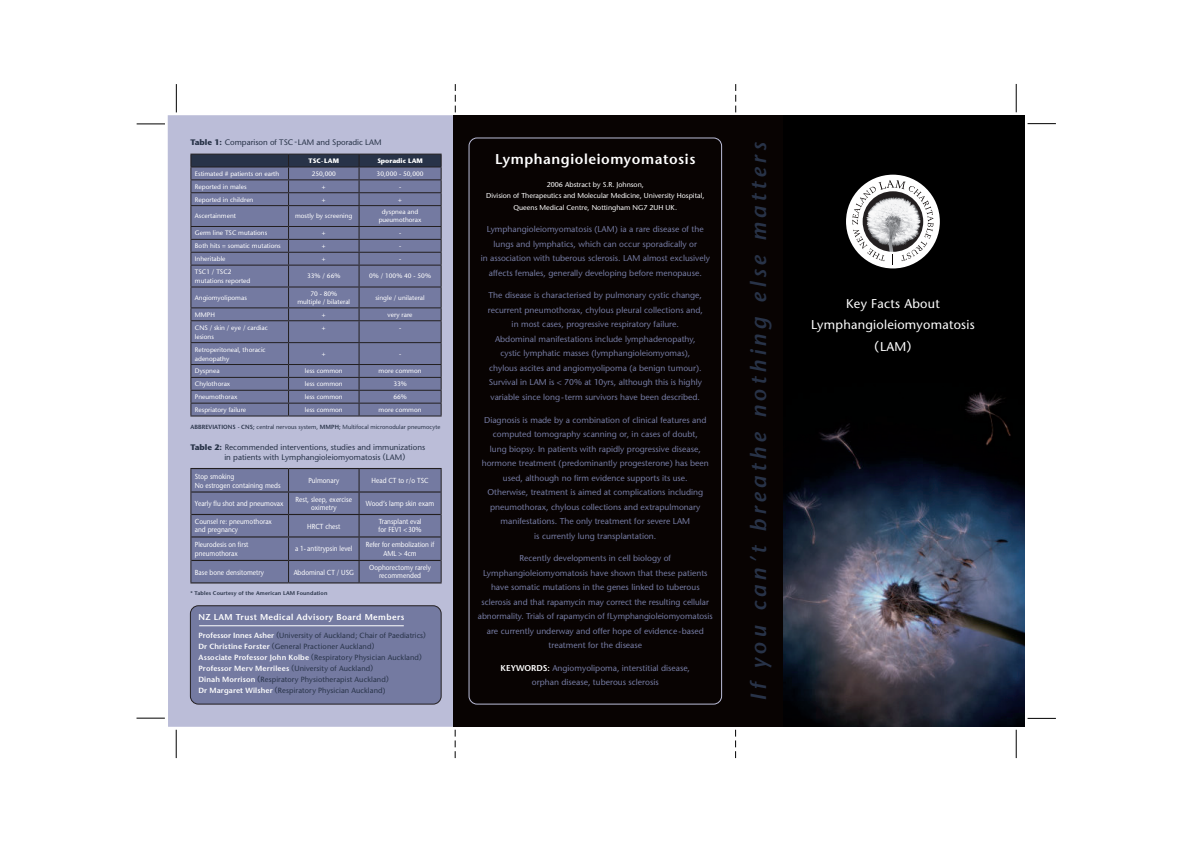
<style>
.page{position:relative;width:1191px;height:842px;background:#fff}
.page>*{position:absolute;margin:0;border:0;box-sizing:border-box;transform-origin:0 0}
.t1{font:italic 600 22px "Stone Sans";letter-spacing:.19em;color:#283348}
.t2{font:600 14.2px "Stone Sans";letter-spacing:.04em;color:#fff}
.t3{font:12.8px/21.8px "Stone Sans";letter-spacing:.02em;color:#fff;text-align:center}
.t4{font:8.5px/14.5px "Stone Sans";color:#747aa1;text-align:center}
.t5{font:600 8.5px "Stone Sans";letter-spacing:.04em;color:#fff}
.t6{font:8px/10.5px "Stone Sans";color:#283348}
.t7{font:7.5px/11px "Stone Sans";letter-spacing:.015em;color:#283348}
.t8{font:7.3px/8px "Stone Sans";color:#fff;scale:.89 1}
.t9{font:7.1px/11.4px "Stone Sans";color:#fff;text-align:center}
.t10{font:6.5px/9px "Stone Sans";color:#fff}
.t11{font:700 6.5px "Stone Sans";color:#fff}
.t12{font:6px "Stone Sans";letter-spacing:.01em;color:#283348}
.t13{font:600 5.5px "Stone Sans";letter-spacing:.02em;color:#283348}
.s1{font-weight:700}
.s2{font-weight:600}
.s3{font-weight:600;color:#fff}
</style>
<div class="page">
<div style="left:168px;top:115px;width:289px;height:612px;background:#bbbdd8"></div>
<img style="left:783px;top:115px;width:241px;height:612px">
<div style="left:454px;top:115px;width:329px;height:612px;background:#080302"></div>
<svg style="left:176px;top:84px;width:1px;height:28px"></svg>
<svg style="left:1015px;top:730px;width:1px;height:28px"></svg>
<svg style="left:1027px;top:718px;width:29px;height:1px"></svg>
<svg style="left:136px;top:718px;width:29px;height:1px"></svg>
<svg style="left:176px;top:730px;width:1px;height:28px"></svg>
<svg style="left:137px;top:124px;width:28px;height:1px"></svg>
<svg style="left:1027px;top:123px;width:29px;height:1px"></svg>
<svg style="left:1015px;top:84px;width:1px;height:28px"></svg>
<svg style="left:455px;top:84px;width:1px;height:28px"></svg>
<svg style="left:455px;top:730px;width:1px;height:28px"></svg>
<svg style="left:735px;top:84px;width:1px;height:28px"></svg>
<svg style="left:735px;top:730px;width:1px;height:28px"></svg>
<div style="left:846px;top:175px;width:93px;height:93px;background:#fff;border-radius:50%"></div>
<svg style="left:852px;top:180px;width:81px;height:85px"></svg>
<img style="left:862px;top:191px;width:61px;height:61px;border-radius:50%">
<div style="left:468px;top:137px;width:254px;height:568px;border:1px solid #bbbdd8;border-radius:8px"></div>
<svg style="left:190px;top:154px;width:251px;height:261px;background:#6a7093"></svg>
<hr style="left:190px;top:415px;width:98px;height:1px;background:#231f20">
<hr style="left:288px;top:415px;width:71px;height:1px;background:#231f20">
<hr style="left:359px;top:415px;width:82px;height:1px;background:#231f20">
<svg style="left:190px;top:468px;width:251px;height:115px;background:#6e7398"></svg>
<div style="left:190px;top:606px;width:251px;height:98px;background:#747aa1;border-radius:8px"></div>
<div style="left:190px;top:605px;width:251px;height:100px;border:1px solid #231f20;border-radius:8px"></div>
<hr style="left:199px;top:625px;width:205px;height:1px;background:#fff">
<p class="t6" style="left:190px;top:136px;width:193px"><span class="s1">Table 1:</span> Comparison of TSC-LAM and Sporadic LAM</p>
<p class="t11" style="left:308px;top:157px;width:32px">TSC-LAM</p>
<p class="t11" style="left:377px;top:157px;width:47px">Sporadic LAM</p>
<p class="t10" style="left:195px;top:169px;width:86px">Estimated # patients on earth</p>
<p class="t10" style="left:312px;top:169px;width:26px">250,000</p>
<p class="t10" style="left:376px;top:169px;width:48px">30,000 - 50,000</p>
<p class="t10" style="left:195px;top:182px;width:53px">Reported in males</p>
<p class="t10" style="left:322px;top:182px;width:5px">+</p>
<p class="t10" style="left:399px;top:182px;width:4px">-</p>
<p class="t10" style="left:195px;top:195px;width:60px">Reported in children</p>
<p class="t10" style="left:322px;top:195px;width:5px">+</p>
<p class="t10" style="left:398px;top:195px;width:5px">+</p>
<p class="t10" style="left:195px;top:212px;width:43px">Ascertainment</p>
<p class="t10" style="left:295px;top:212px;width:59px">mostly by screening</p>
<p class="t10" style="left:379px;top:208px;width:44px;line-height:8px;text-align:center">dyspnea and pueumothorax</p>
<p class="t10" style="left:195px;top:229px;width:74px">Germ line TSC mutations</p>
<p class="t10" style="left:322px;top:229px;width:5px">+</p>
<p class="t10" style="left:399px;top:229px;width:4px">-</p>
<p class="t10" style="left:195px;top:241px;width:87px">Both hits = somatic mutations</p>
<p class="t10" style="left:322px;top:241px;width:5px">+</p>
<p class="t10" style="left:399px;top:241px;width:4px">-</p>
<p class="t10" style="left:195px;top:254px;width:32px">Inheritable</p>
<p class="t10" style="left:322px;top:254px;width:5px">+</p>
<p class="t10" style="left:399px;top:254px;width:4px">-</p>
<p class="t10" style="left:195px;top:267px;width:57px">TSC1 / TSC2 mutations reported</p>
<p class="t10" style="left:307px;top:271px;width:35px">33% / 66%</p>
<p class="t10" style="left:369px;top:271px;width:63px">0% / 100% 40 - 50%</p>
<p class="t10" style="left:195px;top:293px;width:53px">Angiomyolipomas</p>
<p class="t10" style="left:297px;top:290px;width:54px;line-height:8px;text-align:center">70 - 80%<br>multiple / bilateral</p>
<p class="t10" style="left:375px;top:293px;width:51px">single / unilateral</p>
<p class="t10" style="left:195px;top:310px;width:22px">MMPH</p>
<p class="t10" style="left:322px;top:310px;width:5px">+</p>
<p class="t10" style="left:387px;top:310px;width:26px">very rare</p>
<p class="t10" style="left:195px;top:323px;width:74px">CNS / skin / eye / cardiac lesions</p>
<p class="t10" style="left:322px;top:323px;width:5px">+</p>
<p class="t10" style="left:399px;top:323px;width:4px">-</p>
<p class="t10" style="left:195px;top:345px;width:72px">Retroperitoneal, thoracic adenopathy</p>
<p class="t10" style="left:322px;top:349px;width:5px">+</p>
<p class="t10" style="left:399px;top:349px;width:4px">-</p>
<p class="t10" style="left:195px;top:367px;width:26px">Dyspnea</p>
<p class="t10" style="left:305px;top:367px;width:39px">less common</p>
<p class="t10" style="left:378px;top:367px;width:44px">more common</p>
<p class="t10" style="left:195px;top:379px;width:37px">Chylothorax</p>
<p class="t10" style="left:305px;top:379px;width:39px">less common</p>
<p class="t10" style="left:393px;top:379px;width:15px">33%</p>
<p class="t10" style="left:195px;top:392px;width:44px">Pneumothorax</p>
<p class="t10" style="left:305px;top:392px;width:39px">less common</p>
<p class="t10" style="left:393px;top:392px;width:15px">66%</p>
<p class="t10" style="left:195px;top:405px;width:53px">Respriatory failure</p>
<p class="t10" style="left:305px;top:405px;width:39px">less common</p>
<p class="t10" style="left:378px;top:405px;width:44px">more common</p>
<p class="t12" style="left:190px;top:423px;width:251px"><span class="s2">ABBREVIATIONS - CNS;</span> central nervous system, <span class="s2">MMPH;</span> Multifocal micronodular pneumocyte</p>
<p class="t6" style="left:224px;top:442px;width:202px;text-indent:-34px"><span class="s1">Table 2:</span> Recommended interventions, studies and immunizations in patients with Lymphangioleiomyomatosis (LAM)</p>
<p class="t8" style="left:195px;top:471px;width:98px;line-height:9px">Stop smoking<br>No estrogen containing meds</p>
<p class="t8" style="left:308px;top:476px;width:36px">Pulmonary</p>
<p class="t8" style="left:371px;top:476px;width:66px">Head CT to r/o TSC</p>
<p class="t8" style="left:195px;top:500px;width:101px">Yearly flu shot and pneumovax</p>
<p class="t8" style="left:296px;top:495px;width:65px;text-align:center">Rest, sleep, exercise oximetry</p>
<p class="t8" style="left:366px;top:500px;width:78px">Wood‘s lamp skin exam</p>
<p class="t8" style="left:195px;top:518px;width:88px">Counsel re: pneumothorax and pregnancy</p>
<p class="t8" style="left:307px;top:522px;width:39px">HRCT chest</p>
<p class="t8" style="left:378px;top:518px;width:50px">Transplant eval for FEV1 &lt; 30%</p>
<p class="t8" style="left:195px;top:540px;width:62px;line-height:9px">Pleurodesis on first pneumothorax</p>
<p class="t8" style="left:295px;top:545px;width:66px">a 1- antitrypsin level</p>
<p class="t8" style="left:366px;top:540px;width:79px;line-height:9px;text-align:center">Refer for embolization if<br>AML &gt; 4cm</p>
<p class="t8" style="left:195px;top:568px;width:79px">Base bone densitometry</p>
<p class="t8" style="left:294px;top:568px;width:69px">Abdominal CT / USG</p>
<p class="t8" style="left:369px;top:564px;width:71px;text-align:center">Oophorectomy rarely recommended</p>
<p class="t13" style="left:190px;top:590px;width:138px">* Tables Courtesy of the American LAM Foundation</p>
<p class="t5" style="left:198px;top:612px;width:207px">NZ LAM Trust Medical Advisory Board Members</p>
<p class="t7" style="left:198px;top:630px;width:229px"><span class="s3">Professor Innes Asher</span> (University of Auckland; Chair of Paediatrics)<br><span class="s3">Dr Christine Forster</span> (General Practioner Auckland)<br><span class="s3">Associate Professor John Kolbe</span> (Respiratory Physician Auckland)<br><span class="s3">Professor Merv Merrilees</span> (University of Auckland)<br><span class="s3">Dinah Morrison</span> (Respiratory Physiotherapist Auckland)<br><span class="s3">Dr Margaret Wilsher</span> (Respiratory Physician Auckland)</p>
<h2 class="t2" style="left:495px;top:151px;width:202px">Lymphangioleiomyomatosis</h2>
<p class="t9" style="left:486px;top:179px;width:220px">2006 Abstract by S.R. Johnson,<br>Division of Therapeutics and Molecular Medicine, University Hospital,<br>Queens Medical Centre, Nottingham NG7 2UH UK.</p>
<p class="t4" style="left:481px;top:222px;width:231px">Lymphangioleiomyomatosis (LAM) ia a rare disease of the lungs and lymphatics, which can occur sporadically or<br>in association with tuberous sclerosis. LAM almost exclusively affects females, generally developing before menopause.</p>
<p class="t4" style="left:488px;top:288px;width:217px">The disease is characterised by pulmonary cystic change, recurrent pneumothorax, chylous pleural collections and, in most cases, progressive respiratory failure.<br>Abdominal manifestations include lymphadenopathy, cystic lymphatic masses (lymphangioleiomyomas), chylous ascites and angiomyolipoma (a benign tumour).<br>Survival in LAM is &lt; 70% at 10yrs, although this is highly variable since long-term survivors have been described.</p>
<p class="t4" style="left:482px;top:412px;width:228px">Diagnosis is made by a combination of clinical features and computed tomography scanning or, in cases of doubt,<br>lung biopsy. In patients with rapidly progressive disease, hormone treatment (predominantly progesterone) has been used, although no firm evidence supports its use.<br>Otherwise, treatment is aimed at complications including pneumothorax, chylous collections and extrapulmonary manifestations. The only treatment for severe LAM<br>is currently lung transplantation.</p>
<p class="t4" style="left:478px;top:551px;width:236px">Recently developments in cell biology of Lymphangioleiomyomatosis have shown that these patients have somatic mutations in the genes linked to tuberous sclerosis and that rapamycin may correct the resulting cellular abnormality. Trials of rapamycin of fLymphangioleiomyomatosis are currently underway and offer hope of evidence-based treatment for the disease</p>
<p class="t4" style="left:500px;top:660px;width:191px"><span class="s3">KEYWORDS:</span> Angiomyolipoma, interstitial disease, orphan disease, tuberous sclerosis</p>
<h1 class="t1" style="left:745px;top:701px;width:560px;rotate:-90deg">If you can’t breathe nothing else matters</h1>
<h3 class="t3" style="left:811px;top:292px;width:165px">Key Facts About<br>Lymphangioleiomyomatosis (LAM)</h3>
</div>
